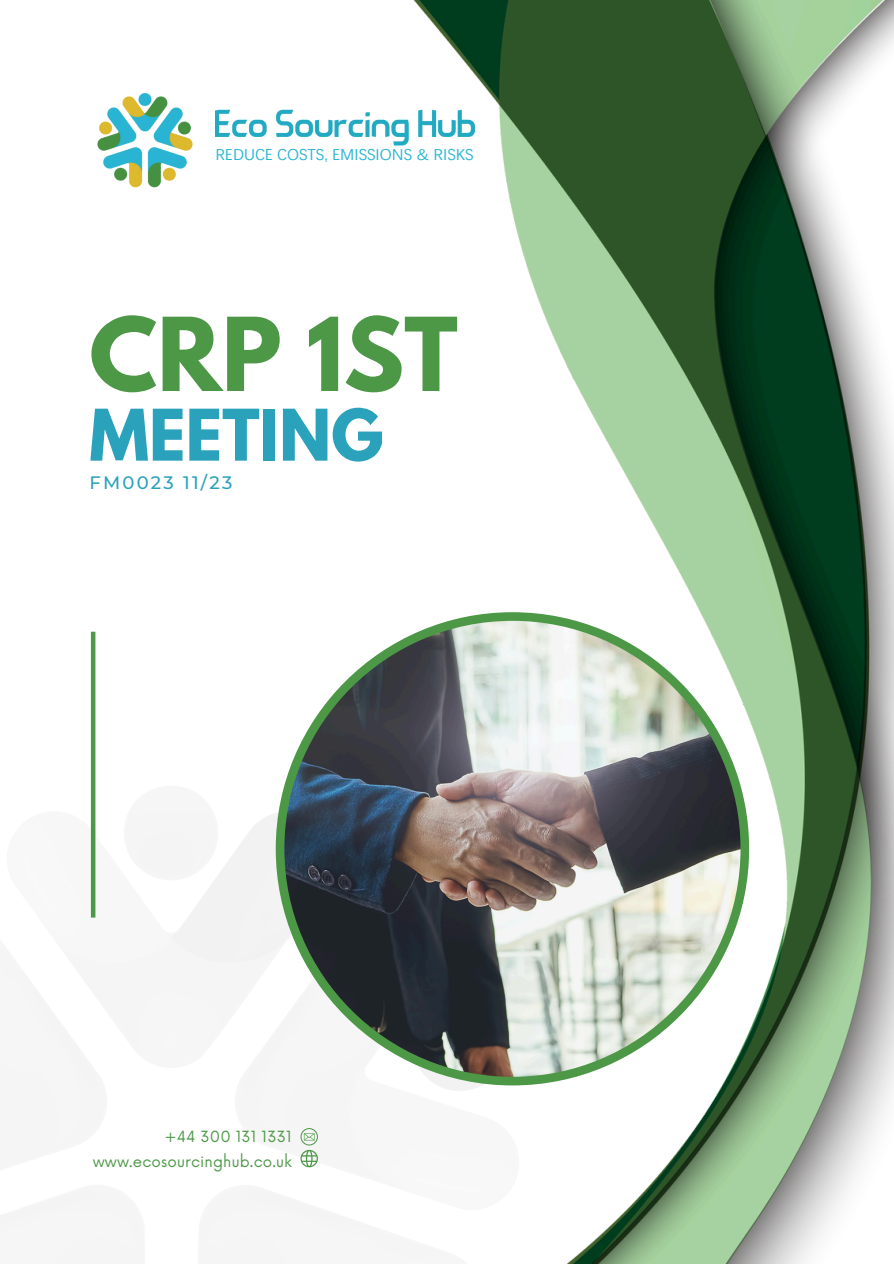
<style>
.page{position:relative;width:894px;height:1264px;background:#fff}
.page>*{position:absolute;margin:0;border:0;box-sizing:border-box;transform-origin:0 0}
.t1{font:700 90px "League Spartan";color:#4c9846}
.t2{font:700 63px "League Spartan";color:#2ba2bb}
.t3{font:500 18px "Montserrat";letter-spacing:.125em;color:#2ba2bb}
.t4{font:15.9px "Nirmala UI";color:#2ab5d2}
.t5{font:15px "Now";letter-spacing:.01em;color:#4c9846}
</style>
<div class="page">
<img style="left:413px;top:0;width:480px;height:1263px">
<img style="left:276px;top:612px;width:473px;height:473px">
<hr style="left:91px;top:631px;width:4px;height:286px;background:#4c9846">
<svg style="left:300px;top:1128px;width:18px;height:39px"></svg>
<img style="left:97px;top:92px;width:96px;height:95px">
<img style="left:215px;top:105px;width:259px;height:42px">
<p class="t4" style="left:215px;top:143px;width:259px">REDUCE COSTS, EMISSIONS &amp; RISKS</p>
<h1 class="t1" style="left:89px;top:310px;width:370px">CRP 1ST</h1>
<h2 class="t2" style="left:89px;top:404px;width:295px">MEETING</h2>
<h3 class="t3" style="left:89px;top:472px;width:144px">FM0023 11/23</h3>
<p class="t5" style="left:164px;top:1128px;width:129px">+44 300 131 1331</p>
<h4 class="t5" style="left:93px;top:1152px;width:201px">www.ecosourcinghub.co.uk</h4>
</div>
